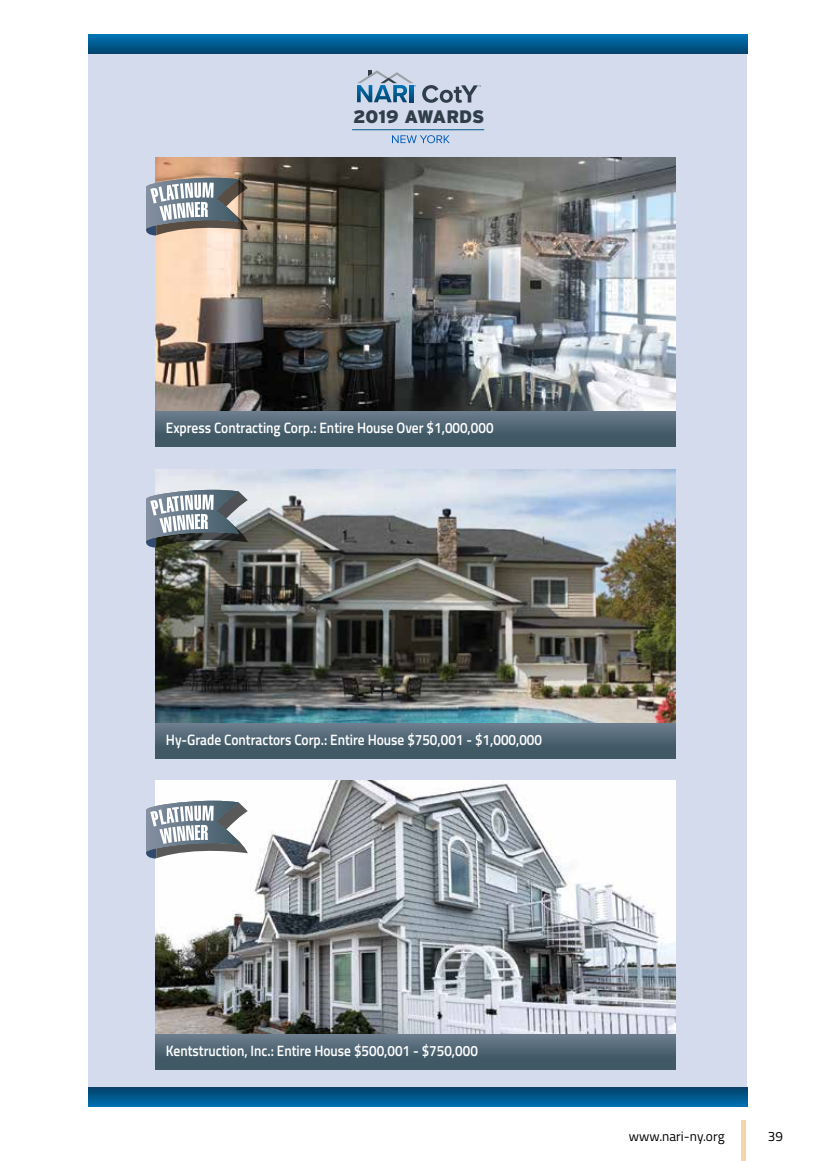
<style>
.page{position:relative;width:837px;height:1161px;background:#fff}
.page>*{position:absolute;margin:0;border:0;box-sizing:border-box;transform-origin:0 0}
.t1{font:900 18px "Interstate";letter-spacing:-.005em;color:#2f3e48}
.t2{font:600 15px "Titillium";color:#fff;scale:.9 1}
.t3{font:13.5px "Titillium";color:#000}
</style>
<div class="page">
<hr style="left:742px;top:1121px;width:4px;height:40px;background:#f4d5a9">
<div style="left:88px;top:40px;width:659px;height:1067px;background:#d4dbed"></div>
<div style="left:88px;top:1087px;width:659px;height:20px;background:linear-gradient(to bottom,#014168,#006fae)"></div>
<div style="left:88px;top:34px;width:659px;height:20px;background:linear-gradient(to bottom,#0074b6,#014670)"></div>
<img style="left:156px;top:157px;width:520px;height:254px">
<img style="left:156px;top:470px;width:520px;height:253px">
<img style="left:156px;top:780px;width:520px;height:254px">
<svg style="left:146px;top:178px;width:102px;height:58px;background:#949494"></svg>
<svg style="left:146px;top:490px;width:102px;height:59px;background:#828b91"></svg>
<svg style="left:146px;top:801px;width:102px;height:58px;background:#9ea6ad"></svg>
<svg style="left:156px;top:411px;width:520px;height:35px;background:#4f6673"></svg>
<svg style="left:156px;top:723px;width:520px;height:35px;background:#506673"></svg>
<svg style="left:156px;top:1034px;width:520px;height:35px;background:#4f6673"></svg>
<svg style="left:357px;top:70px;width:59px;height:32px"></svg>
<svg style="left:422px;top:85px;width:59px;height:18px"></svg>
<hr style="left:352px;top:129px;width:132px;height:1px;background:#005b88">
<svg style="left:392px;top:135px;width:58px;height:8px"></svg>
<p class="t1" style="left:353px;top:106px;width:133px">2019 AWARDS</p>
<p class="t2" style="left:166px;top:416px;width:366px">Express Contracting Corp.: Entire House Over $1,000,000</p>
<p class="t2" style="left:166px;top:729px;width:419px">Hy-Grade Contractors Corp.: Entire House $750,001 - $1,000,000</p>
<p class="t2" style="left:166px;top:1039px;width:348px">Kentstruction, Inc.: Entire House $500,001 - $750,000</p>
<p class="t3" style="left:629px;top:1126px;width:97px">www.nari-ny.org</p>
<p class="t3" style="left:768px;top:1126px;width:17px">39</p>
</div>
